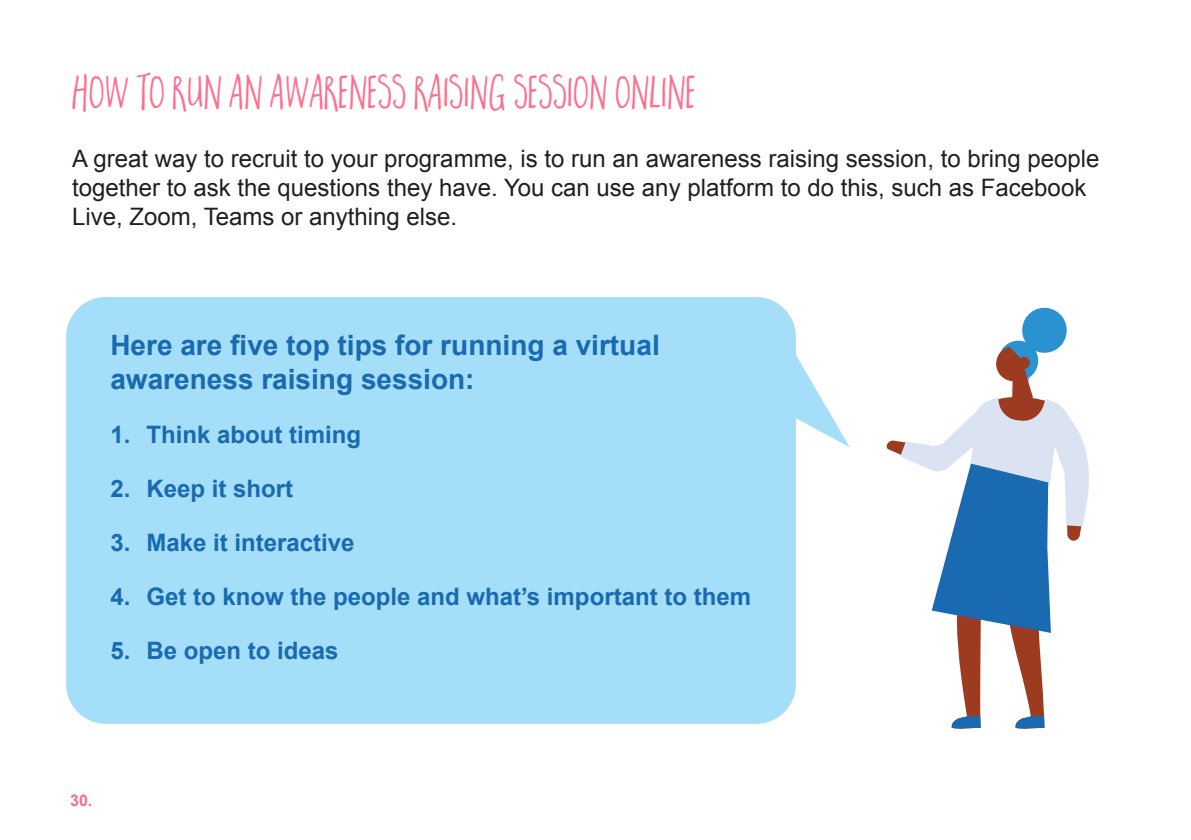
<style>
.page{position:relative;width:1191px;height:840px;background:#fff}
.page>*{position:absolute;margin:0;border:0;box-sizing:border-box;transform-origin:0 0}
.t1{font:40px "Super Fantastic";color:#ff6e8c}
.t2{font:700 28px/33.6px "Arial";color:#196ab0}
.t3{font:24px/28.8px "Arial";color:#231f20}
.t4{font:700 24px "Arial";color:#196ab0}
.t5{font:700 16px "Arial";color:#f1708c}
</style>
<div class="page">
<div style="left:66px;top:297px;width:730px;height:426px;background:#a4def8;border-radius:40px"></div>
<svg style="left:796px;top:355px;width:54px;height:92px"></svg>
<svg style="left:886px;top:307px;width:203px;height:421px"></svg>
<p class="t1" style="left:72px;top:71px;width:626px">How to run an awareness raising session online</p>
<p class="t3" style="left:72px;top:144px;width:1029px">A great way to recruit to your programme, is to run an awareness raising session, to bring people together to ask the questions they have. You can use any platform to do this, such as Facebook<br>Live, Zoom, Teams or anything else.</p>
<p class="t2" style="left:110px;top:329px;width:551px">Here are five top tips for running a virtual awareness raising session:</p>
<p class="t4" style="left:110px;top:418px;width:252px">1. Think about timing</p>
<p class="t4" style="left:110px;top:472px;width:184px">2. Keep it short</p>
<p class="t4" style="left:110px;top:526px;width:246px">3. Make it interactive</p>
<p class="t4" style="left:110px;top:580px;width:642px">4. Get to know the people and what’s important to them</p>
<p class="t4" style="left:110px;top:634px;width:230px">5. Be open to ideas</p>
<p class="t5" style="left:70px;top:789px;width:24px">30.</p>
</div>
